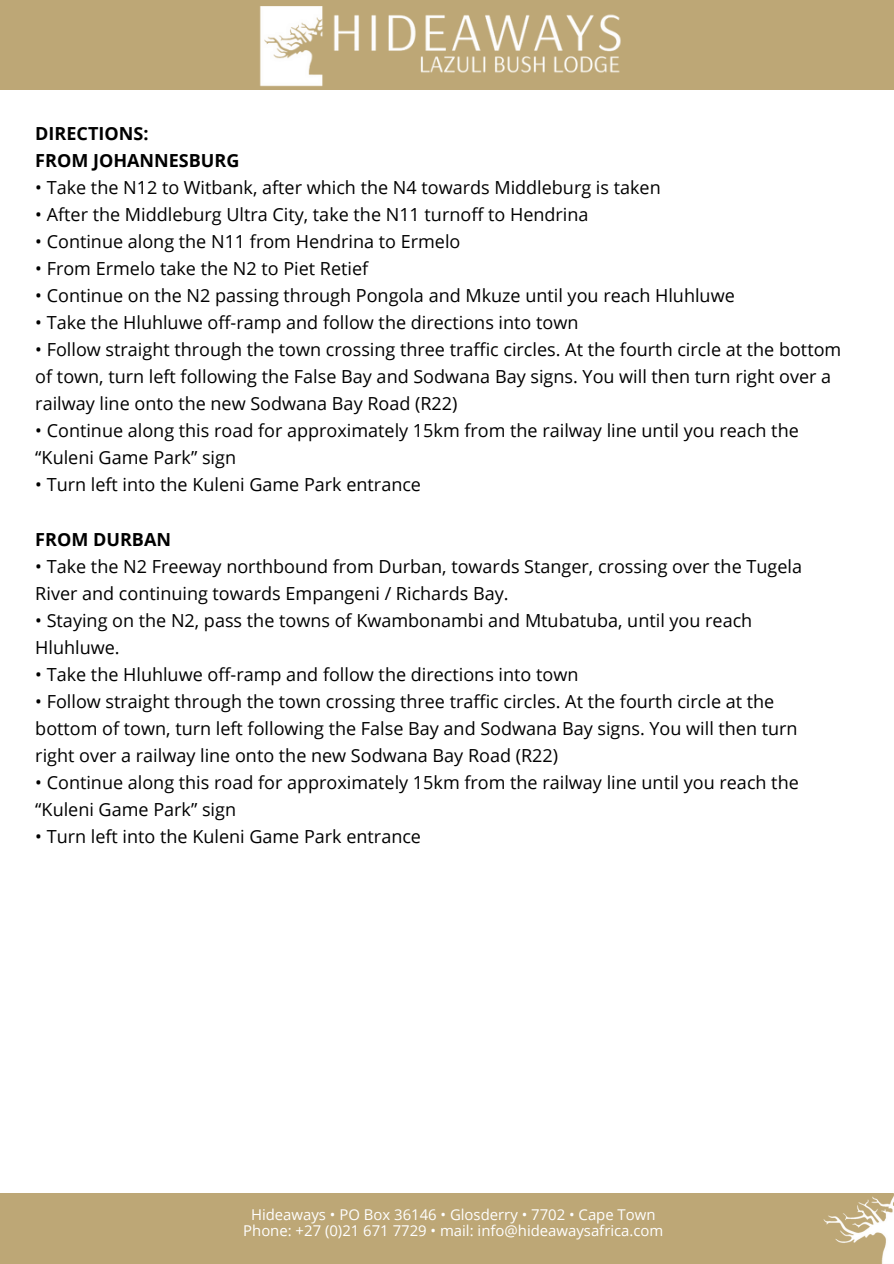
<style>
.page{position:relative;width:894px;height:1264px;background:#fff}
.page>*{position:absolute;margin:0;border:0;box-sizing:border-box;transform-origin:0 0}
.t1{font:18px/27px "Open Sans";color:#000}
.t2{font:700 18px "Open Sans";color:#000}
.t3{font:14.85px "Open Sans";color:#fff}
</style>
<div class="page">
<div style="left:0;top:1192px;width:893px;height:71px;background:#bda776"></div>
<img style="left:818px;top:1192px;width:75px;height:71px">
<div style="left:0;top:0;width:893px;height:89px;background:#bda776"></div>
<img style="left:254px;top:6px;width:385px;height:84px">
<p class="t2" style="left:35px;top:121px;width:115px">DIRECTIONS:</p>
<p class="t2" style="left:35px;top:148px;width:206px">FROM JOHANNESBURG</p>
<p class="t1" style="left:35px;top:173px;width:626px">• Take the N12 to Witbank, after which the N4 towards Middleburg is taken</p>
<p class="t1" style="left:35px;top:200px;width:554px">• After the Middleburg Ultra City, take the N11 turnoff to Hendrina</p>
<p class="t1" style="left:35px;top:227px;width:426px">• Continue along the N11 from Hendrina to Ermelo</p>
<p class="t1" style="left:35px;top:254px;width:334px">• From Ermelo take the N2 to Piet Retief</p>
<p class="t1" style="left:35px;top:281px;width:700px">• Continue on the N2 passing through Pongola and Mkuze until you reach Hluhluwe</p>
<p class="t1" style="left:35px;top:308px;width:544px">• Take the Hluhluwe off-ramp and follow the directions into town</p>
<p class="t1" style="left:35px;top:336px;width:807px">• Follow straight through the town crossing three traffic circles. At the fourth circle at the bottom of town, turn left following the False Bay and Sodwana Bay signs. You will then turn right over a railway line onto the new Sodwana Bay Road (R22)</p>
<p class="t1" style="left:35px;top:417px;width:764px">• Continue along this road for approximately 15km from the railway line until you reach the “Kuleni Game Park” sign</p>
<p class="t1" style="left:35px;top:471px;width:387px">• Turn left into the Kuleni Game Park entrance</p>
<p class="t2" style="left:35px;top:526px;width:137px">FROM DURBAN</p>
<p class="t1" style="left:35px;top:552px;width:768px">• Take the N2 Freeway northbound from Durban, towards Stanger, crossing over the Tugela<br>River and continuing towards Empangeni / Richards Bay.</p>
<p class="t1" style="left:35px;top:606px;width:718px">• Staying on the N2, pass the towns of Kwambonambi and Mtubatuba, until you reach<br>Hluhluwe.</p>
<p class="t1" style="left:35px;top:660px;width:544px">• Take the Hluhluwe off-ramp and follow the directions into town</p>
<p class="t1" style="left:35px;top:687px;width:763px">• Follow straight through the town crossing three traffic circles. At the fourth circle at the bottom of town, turn left following the False Bay and Sodwana Bay signs. You will then turn right over a railway line onto the new Sodwana Bay Road (R22)</p>
<p class="t1" style="left:35px;top:768px;width:764px">• Continue along this road for approximately 15km from the railway line until you reach the “Kuleni Game Park” sign</p>
<p class="t1" style="left:35px;top:822px;width:387px">• Turn left into the Kuleni Game Park entrance</p>
<p class="t3" style="left:251px;top:1204px;width:406px">Hideaways • PO Box 36146 • Glosderry • 7702 • Cape Town</p>
<p class="t3" style="left:243px;top:1220px;width:421px">Phone: +27 (0)21 671 7729 • mail: info@hideawaysafrica.com</p>
</div>
